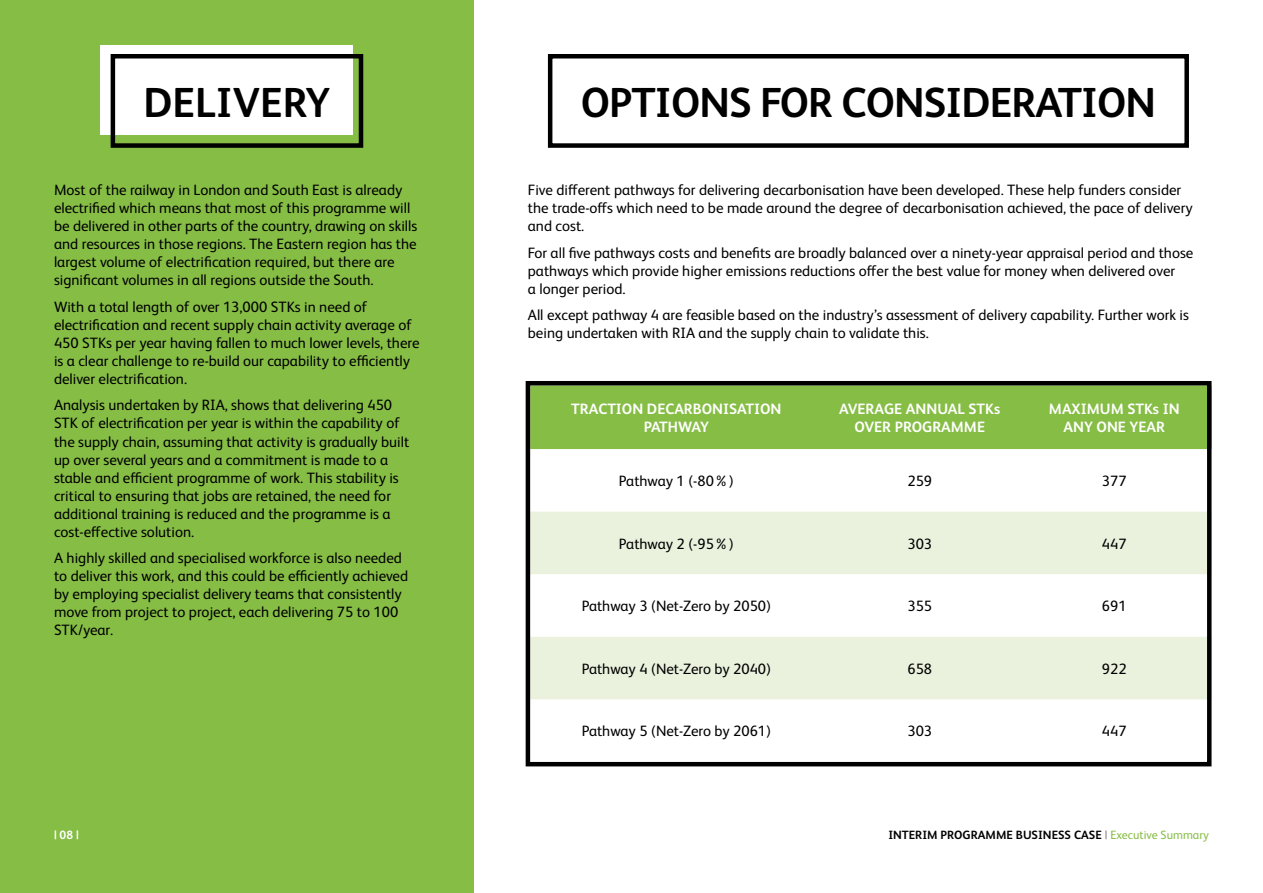
<style>
.page{position:relative;width:1263px;height:893px;background:#fff}
.page>*{position:absolute;margin:0;border:0;box-sizing:border-box;transform-origin:0 0}
.t1{font:700 42px "Network Rail Sans";letter-spacing:-.02em;color:#000}
.t2{font:700 42px "Network Rail Sans";color:#000}
.t3{font:15px/18px "Network Rail Sans";color:#000}
.t4{font:700 15px/18px "Network Rail Sans";color:#fff;text-align:center}
.t5{font:700 12px "Network Rail Sans";color:#000}
.t6{font:700 12px "Network Rail Sans";color:#fff}
.s1{color:#9d9d9c}
.s2{font-weight:400;color:#86bd45}
</style>
<div class="page">
<div style="left:0;top:0;width:474px;height:893px;background:#86bd45"></div>
<div style="left:531px;top:386px;width:675px;height:63px;background:#86bd45"></div>
<svg style="left:531px;top:512px;width:675px;height:187px;fill:#eaf2de"></svg>
<div style="left:526px;top:381px;width:685px;height:385px;border:4px solid #000"></div>
<div style="left:100px;top:46px;width:253px;height:89px;background:#fff"></div>
<div style="left:111px;top:54px;width:252px;height:94px;border:4px solid #000"></div>
<div style="left:548px;top:54px;width:641px;height:94px;border:4px solid #000"></div>
<h1 class="t2" style="left:143px;top:74px;width:188px">DELIVERY</h1>
<h1 class="t1" style="left:581px;top:74px;width:577px">OPTIONS FOR CONSIDERATION</h1>
<p class="t3" style="left:54px;top:181px;width:365px">Most of the railway in London and South East is already electrified which means that most of this programme will be delivered in other parts of the country, drawing on skills and resources in those regions. The Eastern region has the largest volume of electrification required, but there are significant volumes in all regions outside the South.</p>
<p class="t3" style="left:54px;top:297px;width:367px">With a total length of over 13,000 STKs in need of electrification and recent supply chain activity average of 450 STKs per year having fallen to much lower levels, there is a clear challenge to re-build our capability to efficiently deliver electrification.</p>
<p class="t3" style="left:54px;top:396px;width:357px">Analysis undertaken by RIA, shows that delivering 450<br>STK of electrification per year is within the capability of the supply chain, assuming that activity is gradually built up over several years and a commitment is made to a stable and efficient programme of work. This stability is critical to ensuring that jobs are retained, the need for additional training is reduced and the programme is a cost-effective solution.</p>
<p class="t3" style="left:54px;top:548px;width:356px">A highly skilled and specialised workforce is also needed to deliver this work, and this could be efficiently achieved by employing specialist delivery teams that consistently move from project to project, each delivering 75 to 100<br>STK/year.</p>
<p class="t3" style="left:528px;top:181px;width:666px">Five different pathways for delivering decarbonisation have been developed. These help funders consider the trade-offs which need to be made around the degree of decarbonisation achieved, the pace of delivery and cost.</p>
<p class="t3" style="left:528px;top:243px;width:667px">For all five pathways costs and benefits are broadly balanced over a ninety-year appraisal period and those pathways which provide higher emissions reductions offer the best value for money when delivered over<br>a longer period.</p>
<p class="t3" style="left:528px;top:306px;width:662px">All except pathway 4 are feasible based on the industry’s assessment of delivery capability. Further work is being undertaken with RIA and the supply chain to validate this.</p>
<p class="t4" style="left:571px;top:399px;width:212px">TRACTION DECARBONISATION<br>PATHWAY</p>
<p class="t4" style="left:839px;top:399px;width:162px">AVERAGE ANNUAL STKs<br>OVER PROGRAMME</p>
<p class="t4" style="left:1049px;top:399px;width:132px">MAXIMUM STKs IN<br>ANY ONE YEAR</p>
<p class="t3" style="left:619px;top:471px;width:116px">Pathway 1 (-80%)</p>
<p class="t3" style="left:907px;top:471px;width:26px">259</p>
<p class="t3" style="left:1102px;top:471px;width:26px">377</p>
<p class="t3" style="left:619px;top:534px;width:116px">Pathway 2 (-95%)</p>
<p class="t3" style="left:907px;top:534px;width:26px">303</p>
<p class="t3" style="left:1102px;top:534px;width:26px">447</p>
<p class="t3" style="left:582px;top:596px;width:191px">Pathway 3 (Net-Zero by 2050)</p>
<p class="t3" style="left:907px;top:596px;width:26px">355</p>
<p class="t3" style="left:1102px;top:596px;width:26px">691</p>
<p class="t3" style="left:582px;top:659px;width:191px">Pathway 4 (Net-Zero by 2040)</p>
<p class="t3" style="left:907px;top:659px;width:26px">658</p>
<p class="t3" style="left:1102px;top:659px;width:26px">922</p>
<p class="t3" style="left:582px;top:722px;width:191px">Pathway 5 (Net-Zero by 2061)</p>
<p class="t3" style="left:907px;top:722px;width:26px">303</p>
<p class="t3" style="left:1102px;top:722px;width:26px">447</p>
<p class="t6" style="left:54px;top:827px;width:26px">| 08 |</p>
<p class="t5" style="left:888px;top:827px;width:322px">INTERIM PROGRAMME BUSINESS CASE <span class="s1">|</span> <span class="s2">Executive Summary</span></p>
</div>
